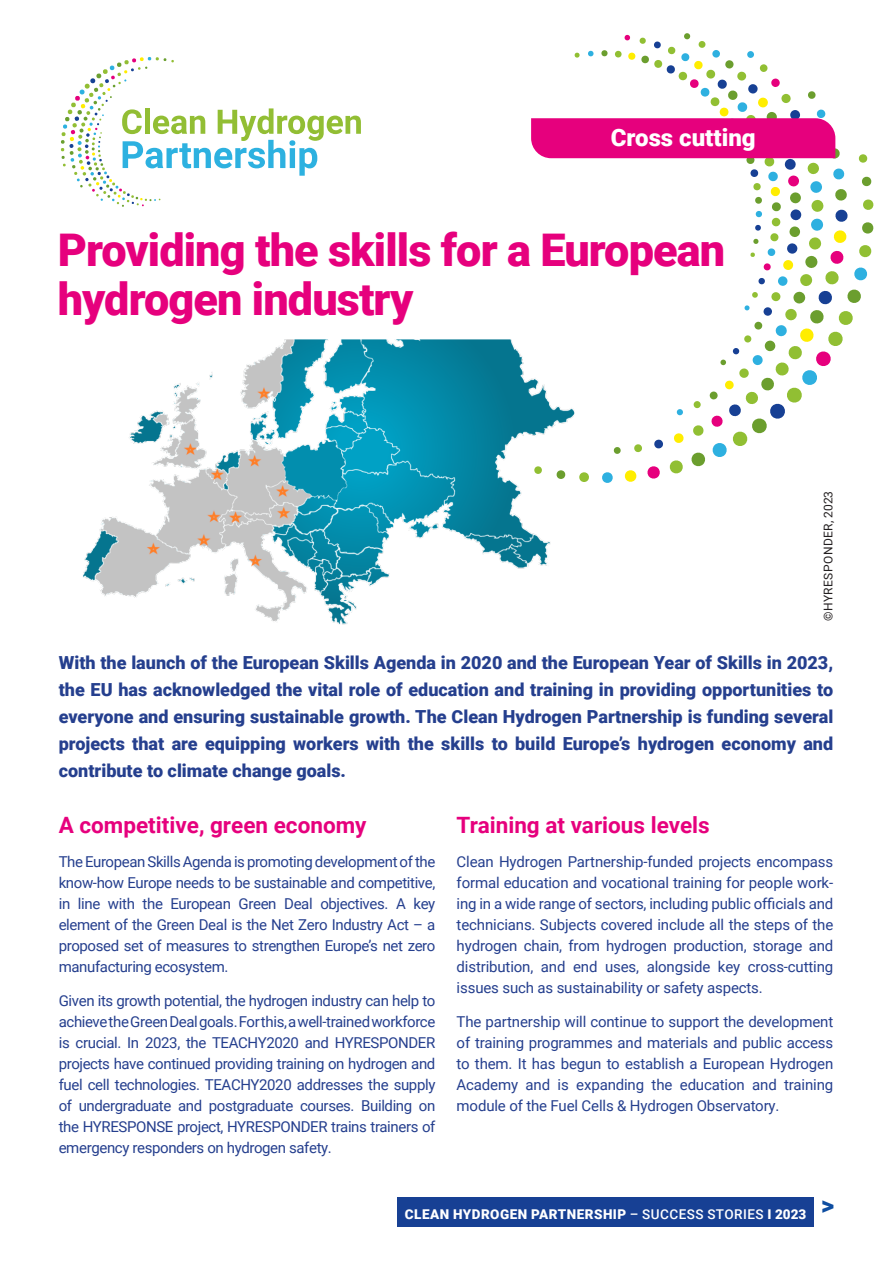
<style>
.page{position:relative;width:893px;height:1263px;background:#fff}
.page>*{position:absolute;margin:0;border:0;box-sizing:border-box;transform-origin:0 0}
.t1{font:900 45px/49.5px "Roboto";letter-spacing:-.02em;color:#e6007d}
.t2{font:900 24px "Roboto";color:#fff}
.t3{font:700 22.5px "Roboto";color:#e6007d}
.t4{font:900 18px/27px "Roboto";color:#253f8e;text-align:justify}
.t5{font:15px/21px "Roboto";letter-spacing:-.025em;color:#253f8e;text-align:justify}
.t6{font:900 13.5px "Roboto";letter-spacing:.035em;color:#fff}
.t7{font:12px "Roboto";letter-spacing:.035em;color:#231f20}
.s1{font-weight:500}
</style>
<div class="page">
<img style="left:83px;top:339px;width:468px;height:286px">
<svg style="left:61px;top:57px;width:300px;height:150px"></svg>
<div style="left:397px;top:1197px;width:416px;height:30px;background:#174094"></div>
<svg style="left:531px;top:34px;width:342px;height:449px"></svg>
<h2 class="t2" style="left:610px;top:120px;width:146px">Cross cutting</h2>
<h1 class="t1" style="left:58px;top:223px;width:668px">Providing the skills for a European hydrogen industry</h1>
<p class="t7" style="left:819px;top:621px;width:131px;rotate:-90deg">©HYRESPONDER, 2023</p>
<p class="t4" style="left:59px;top:648px;width:775px">With the launch of the European Skills Agenda in 2020 and the European Year of Skills in 2023, the EU has acknowledged the vital role of education and training in providing opportunities to everyone and ensuring sustainable growth. The Clean Hydrogen Partnership is funding several projects that are equipping workers with the skills to build Europe’s hydrogen economy and contribute to climate change goals.</p>
<h3 class="t3" style="left:59px;top:809px;width:309px">A competitive, green economy</h3>
<p class="t5" style="left:59px;top:850px;width:378px">The European Skills Agenda is promoting development of the know-how Europe needs to be sustainable and competitive, in line with the European Green Deal objectives. A key element of the Green Deal is the Net Zero Industry Act – a proposed set of measures to strengthen Europe’s net zero manufacturing ecosystem.</p>
<p class="t5" style="left:59px;top:989px;width:378px">Given its growth potential, the hydrogen industry can help to achieve the Green Deal goals. For this, a well-trained workforce is crucial. In 2023, the TEACHY2020 and HYRESPONDER projects have continued providing training on hydrogen and fuel cell technologies. TEACHY2020 addresses the supply of undergraduate and postgraduate courses. Building on the HYRESPONSE project, HYRESPONDER trains trainers of emergency responders on hydrogen safety.</p>
<h3 class="t3" style="left:456px;top:809px;width:254px">Training at various levels</h3>
<p class="t5" style="left:456px;top:850px;width:378px">Clean Hydrogen Partnership-funded projects encompass formal education and vocational training for people work&shy;ing in a wide range of sectors, including public officials and technicians. Subjects covered include all the steps of the hydrogen chain, from hydrogen production, storage and distribution, and end uses, alongside key cross-cutting issues such as sustainability or safety aspects.</p>
<p class="t5" style="left:456px;top:1010px;width:378px">The partnership will continue to support the development of training programmes and materials and public access to them. It has begun to establish a European Hydrogen Academy and is expanding the education and training module of the Fuel Cells &amp; Hydrogen Observatory.</p>
<p class="t6" style="left:405px;top:1205px;width:430px">CLEAN HYDROGEN PARTNERSHIP <span class="s1">– SUCCESS STORIES</span> I 2023 <sup>&gt;</sup></p>
</div>
